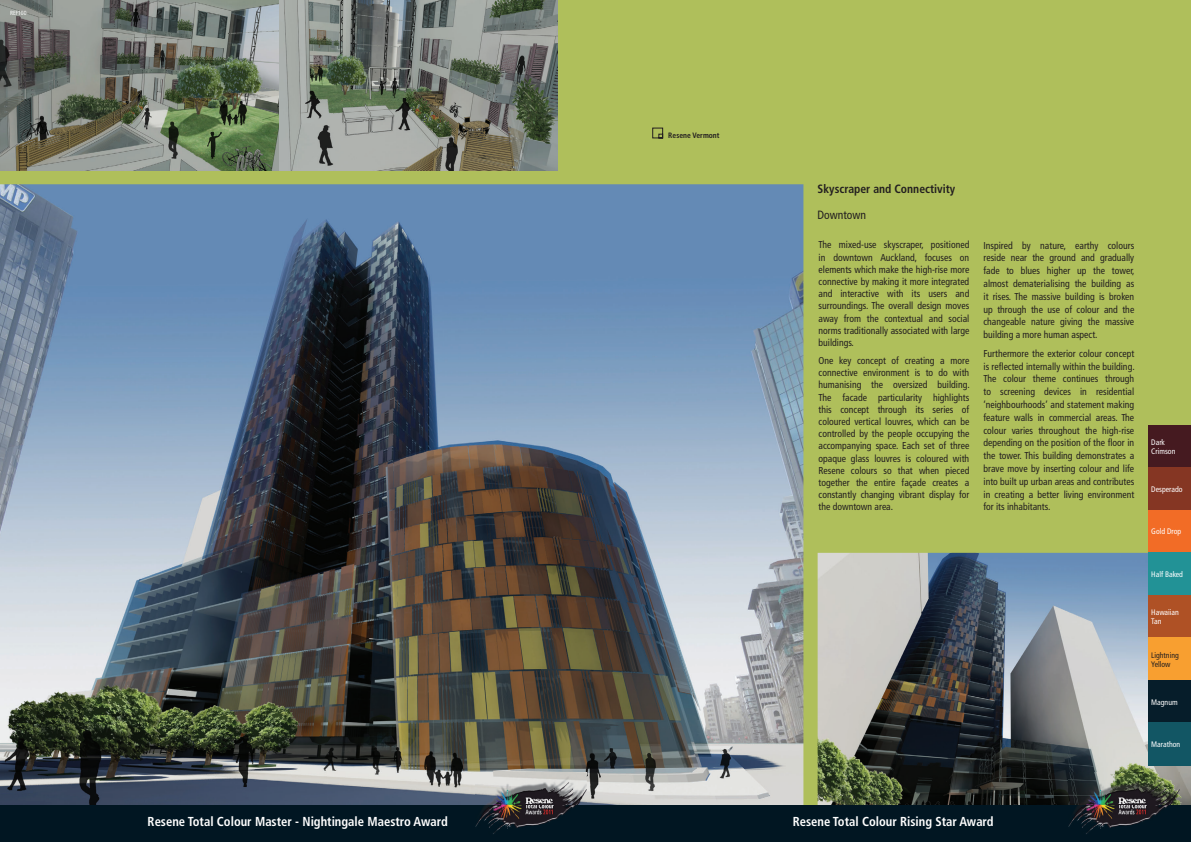
<style>
.page{position:relative;width:1191px;height:842px;background:#afbf5b}
.page>*{position:absolute;margin:0;border:0;box-sizing:border-box;transform-origin:0 0}
.t1{font:700 condensed 13px "Frutiger";color:#fff}
.t2{font:700 condensed 12px "Frutiger";color:#231f20}
.t3{font:condensed 12px "Frutiger";color:#231f20}
.t4{font:condensed 10px/12.2px "Frutiger";color:#231f20;text-align:justify}
.t5{font:condensed 8px/9px "Frutiger";color:#fff}
.t6{font:condensed 8px/9px "Frutiger";color:#231f20}
.t7{font:700 condensed 8px "Frutiger";color:#fff}
.t8{font:700 condensed 7.8px "Frutiger";letter-spacing:.005em;color:#231f20}
.t9{font:condensed 6px "Frutiger";color:#fff}
</style>
<div class="page">
<svg style="left:652px;top:127px;width:11px;height:12px"></svg>
<img style="left:0;top:184px;width:803px;height:621px">
<img style="left:0;top:0;width:557px;height:170px">
<img style="left:817px;top:553px;width:374px;height:252px">
<img style="left:1148px;top:425px;width:43px;height:340px">
<div style="left:0;top:805px;width:1191px;height:37px;background:#011622"></div>
<img style="left:1068px;top:773px;width:111px;height:61px">
<img style="left:475px;top:773px;width:111px;height:61px">
<p class="t9" style="left:10px;top:9px;width:18px">REF100</p>
<p class="t8" style="left:668px;top:131px;width:53px">Resene Vermont</p>
<p class="t2" style="left:817px;top:182px;width:139px">Skyscraper and Connectivity</p>
<p class="t3" style="left:817px;top:208px;width:50px">Downtown</p>
<p class="t4" style="left:818px;top:239px;width:152px">The mixed-use skyscraper, positioned in downtown Auckland, focuses on elements which make the high-rise more connective by making it more integrated and interactive with its users and surroundings. The overall design moves away from the contextual and social norms traditionally associated with large buildings.</p>
<p class="t4" style="left:818px;top:354px;width:153px">One key concept of creating a more connective environment is to do with humanising the oversized building.<br>The facade particularity highlights this concept through its series of coloured vertical louvres, which can be controlled by the people occupying the accompanying space. Each set of three opaque glass louvres is coloured with Resene colours so that when pieced together the entire façade creates a constantly changing vibrant display for the downtown area.</p>
<p class="t4" style="left:983px;top:239px;width:153px;line-height:12.8px">Inspired by nature, earthy colours reside near the ground and gradually fade to blues higher up the tower, almost dematerialising the building as it rises. The massive building is broken up through the use of colour and the changeable nature giving the massive building a more human aspect.</p>
<p class="t4" style="left:983px;top:347px;width:153px;line-height:12.8px">Furthermore the exterior colour concept is reflected internally within the building.<br>The colour theme continues through to screening devices in residential ‘neighbourhoods’ and statement making feature walls in commercial areas. The colour varies throughout the high-rise depending on the position of the floor in the tower. This building demonstrates a brave move by inserting colour and life into built up urban areas and contributes in creating a better living environment for its inhabitants.</p>
<p class="t5" style="left:1151px;top:438px;width:26px">Dark<br>Crimson</p>
<p class="t5" style="left:1151px;top:485px;width:33px">Desperado</p>
<p class="t5" style="left:1151px;top:527px;width:32px">Gold Drop</p>
<p class="t5" style="left:1151px;top:570px;width:33px">Half Baked</p>
<p class="t5" style="left:1151px;top:608px;width:29px">Hawaiian<br>Tan</p>
<p class="t6" style="left:1151px;top:650px;width:29px">Lightning<br>Yellow</p>
<p class="t5" style="left:1151px;top:697px;width:28px">Magnum</p>
<p class="t5" style="left:1151px;top:740px;width:31px">Marathon</p>
<p class="t7" style="left:889px;top:813px;width:10px">34</p>
<h1 class="t1" style="left:148px;top:814px;width:302px">Resene Total Colour Master - Nightingale Maestro Award</h1>
<h1 class="t1" style="left:792px;top:814px;width:202px">Resene Total Colour Rising Star Award</h1>
</div>
